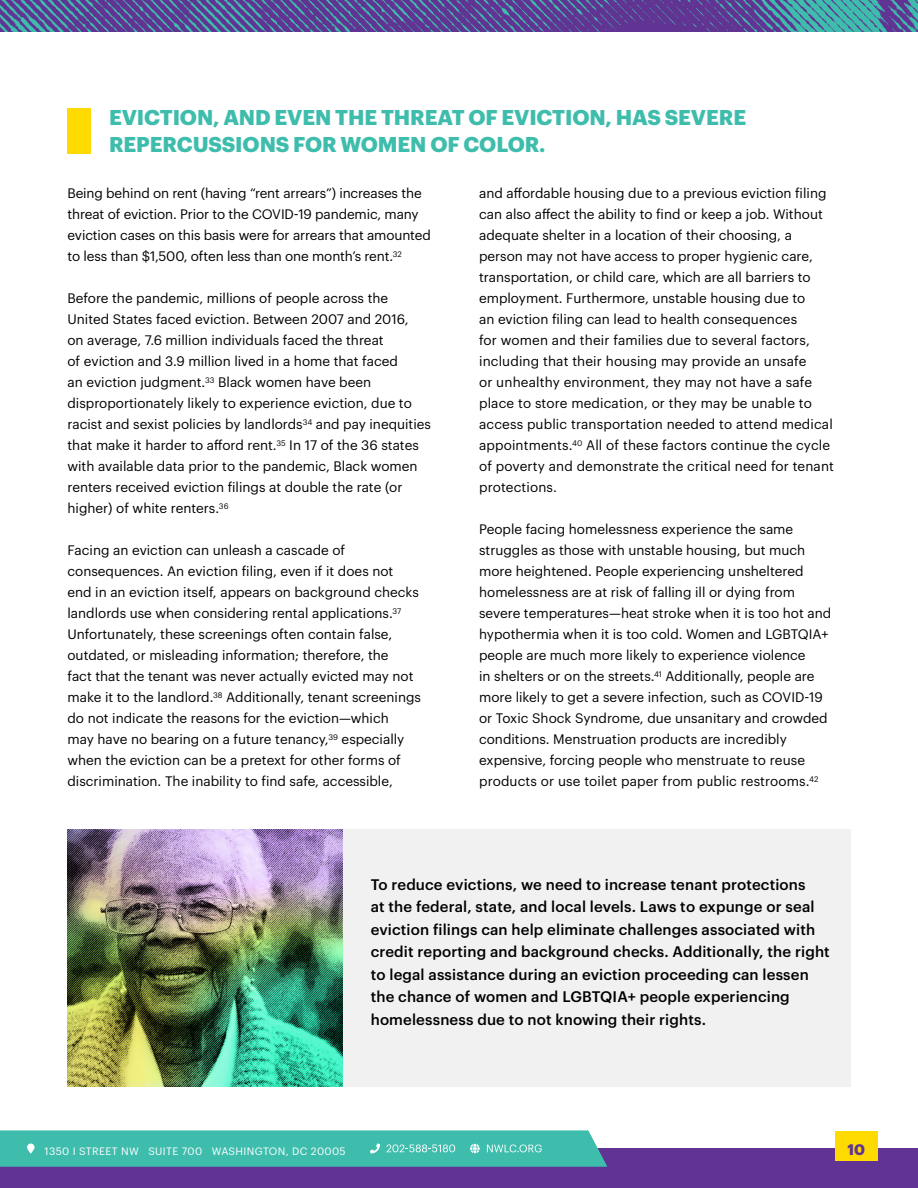
<style>
.page{position:relative;width:918px;height:1188px;background:#fff}
.page>*{position:absolute;margin:0;border:0;box-sizing:border-box;transform-origin:0 0}
.t1{font:700 21px/27px "Graphik";letter-spacing:-.005em;color:#3ebdad}
.t2{font:500 15px/22.5px "Graphik";letter-spacing:.01em;color:#000}
.t3{font:700 15px "Graphik";color:#613393}
.t4{font:13.5px/21px "Graphik";color:#000}
.t5{font:10.5px "Graphik";letter-spacing:.035em;color:#fff}
</style>
<div class="page">
<div style="left:0;top:1149px;width:918px;height:39px;background:#613393"></div>
<img style="left:68px;top:830px;width:275px;height:257px">
<div style="left:0;top:1131px;width:607px;height:35px;background:#3ebdad"></div>
<div style="left:835px;top:1131px;width:43px;height:30px;background:#ffda00"></div>
<div style="left:68px;top:109px;width:23px;height:45px;background:#ffda00"></div>
<img style="left:0;top:0;width:918px;height:31px">
<div style="left:343px;top:830px;width:507px;height:257px;background:#f1f1f2"></div>
<h2 class="t1" style="left:109px;top:102px;width:639px">EVICTION, AND EVEN THE THREAT OF EVICTION, HAS SEVERE<br>REPERCUSSIONS FOR WOMEN OF COLOR.</h2>
<p class="t4" style="left:68px;top:182px;width:365px">Being behind on rent (having “rent arrears”) increases the threat of eviction. Prior to the COVID-19 pandemic, many eviction cases on this basis were for arrears that amounted to less than $1,500, often less than one month’s rent.<sup>32</sup></p>
<p class="t4" style="left:67px;top:287px;width:365px">Before the pandemic, millions of people across the United States faced eviction. Between 2007 and 2016,<br>on average, 7.6 million individuals faced the threat<br>of eviction and 3.9 million lived in a home that faced<br>an eviction judgment.<sup>33</sup> Black women have been disproportionately likely to experience eviction, due to racist and sexist policies by landlords<sup>34</sup> and pay inequities that make it harder to afford rent.<sup>35</sup> In 17 of the 36 states with available data prior to the pandemic, Black women renters received eviction filings at double the rate (or higher) of white renters.<sup>36</sup></p>
<p class="t4" style="left:67px;top:539px;width:355px">Facing an eviction can unleash a cascade of consequences. An eviction filing, even if it does not<br>end in an eviction itself, appears on background checks landlords use when considering rental applications.<sup>37<br></sup>Unfortunately, these screenings often contain false, outdated, or misleading information; therefore, the<br>fact that the tenant was never actually evicted may not make it to the landlord.<sup>38</sup> Additionally, tenant screenings do not indicate the reasons for the eviction—which<br>may have no bearing on a future tenancy,<sup>39</sup> especially when the eviction can be a pretext for other forms of discrimination. The inability to find safe, accessible,</p>
<p class="t4" style="left:479px;top:182px;width:356px">and affordable housing due to a previous eviction filing can also affect the ability to find or keep a job. Without adequate shelter in a location of their choosing, a person may not have access to proper hygienic care, transportation, or child care, which are all barriers to employment. Furthermore, unstable housing due to<br>an eviction filing can lead to health consequences<br>for women and their families due to several factors, including that their housing may provide an unsafe<br>or unhealthy environment, they may not have a safe place to store medication, or they may be unable to access public transportation needed to attend medical appointments.<sup>40</sup> All of these factors continue the cycle of poverty and demonstrate the critical need for tenant protections.</p>
<p class="t4" style="left:479px;top:518px;width:354px">People facing homelessness experience the same struggles as those with unstable housing, but much more heightened. People experiencing unsheltered homelessness are at risk of falling ill or dying from severe temperatures—heat stroke when it is too hot and hypothermia when it is too cold. Women and LGBTQIA+ people are much more likely to experience violence<br>in shelters or on the streets.<sup>41</sup> Additionally, people are more likely to get a severe infection, such as COVID-19 or Toxic Shock Syndrome, due unsanitary and crowded conditions. Menstruation products are incredibly expensive, forcing people who menstruate to reuse products or use toilet paper from public restrooms.<sup>42</sup></p>
<p class="t2" style="left:371px;top:872px;width:461px">To reduce evictions, we need to increase tenant protections<br>at the federal, state, and local levels. Laws to expunge or seal eviction filings can help eliminate challenges associated with credit reporting and background checks. Additionally, the right to legal assistance during an eviction proceeding can lessen the chance of women and LGBTQIA+ people experiencing homelessness due to not knowing their rights.</p>
<p class="t5" style="left:45px;top:1143px;width:303px">1350 I STREET NW SUITE 700 WASHINGTON, DC 20005</p>
<p class="t3" style="left:847px;top:1138px;width:19px">10</p>
</div>
